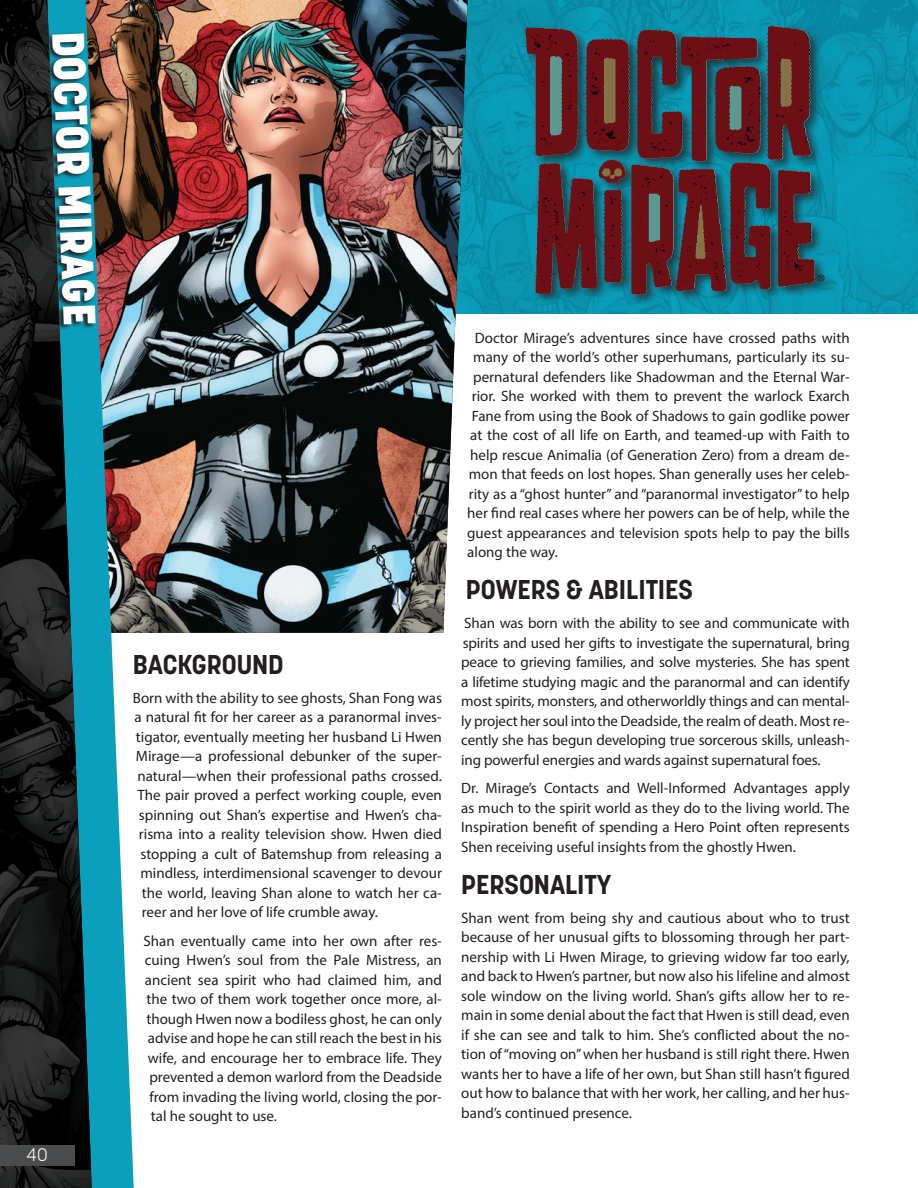
<style>
.page{position:relative;width:918px;height:1188px;background:#fff}
.page>*{position:absolute;margin:0;border:0;box-sizing:border-box;transform-origin:0 0}
.Page_Label{font:800 45px "Korolev";color:#fff}
.Header_2{font:700 27px "Korolev";color:#231f20}
.Header_4_Bar_1{font:300 18px "Korolev";color:#fff}
.Text__Body{font:15px/19.5px "Myriad Pro";color:#231f20;text-align:justify}
</style>
<div class="page">
<img style="left:468px;top:0;width:450px;height:314px">
<div style="left:522px;top:23px;width:315px;height:284px;background:#231f20;opacity:.75"></div>
<img style="left:509px;top:15px;width:313px;height:299px">
<svg style="left:817px;top:274px;width:8px;height:8px"></svg>
<img style="left:134px;top:0;width:334px;height:633px">
<img style="left:92px;top:0;width:42px;height:1188px">
<svg style="left:92px;top:32px;width:5px;height:299px"></svg>
<img style="left:0;top:0;width:92px;height:1188px">
<div style="left:0;top:1145px;width:74px;height:21px;background:#4b4c4d"></div>
<p class="Page_Label" style="left:97px;top:30px;width:142px;rotate:88deg">NINJAK</p>
<p class="Page_Label" style="left:97px;top:30px;width:296px;rotate:88deg">DOCTOR MIRAGE</p>
<p class="Header_4_Bar_1" style="left:27px;top:1143px;width:23px">40</p>
<p class="Header_2" style="left:133px;top:648px;width:152px">BACKGROUND</p>
<p class="Text__Body" style="left:133px;top:688px;width:311px">Born with the ability to see ghosts, Shan Fong was</p>
<p class="Text__Body" style="left:134px;top:707px;width:309px">a natural fit for her career as a paranormal inves-</p>
<p class="Text__Body" style="left:136px;top:727px;width:307px">tigator, eventually meeting her husband Li Hwen</p>
<p class="Text__Body" style="left:136px;top:746px;width:308px">Mirage—a professional debunker of the super-</p>
<p class="Text__Body" style="left:137px;top:766px;width:306px">natural—when their professional paths crossed.</p>
<p class="Text__Body" style="left:137px;top:785px;width:306px">The pair proved a perfect working couple, even</p>
<p class="Text__Body" style="left:139px;top:805px;width:305px">spinning out Shan’s expertise and Hwen’s cha-</p>
<p class="Text__Body" style="left:139px;top:824px;width:304px">risma into a reality television show. Hwen died</p>
<p class="Text__Body" style="left:140px;top:844px;width:303px">stopping a cult of Batemshup from releasing a</p>
<p class="Text__Body" style="left:140px;top:863px;width:303px">mindless, interdimensional scavenger to devour</p>
<p class="Text__Body" style="left:142px;top:883px;width:302px">the world, leaving Shan alone to watch her ca-</p>
<p class="Text__Body" style="left:142px;top:902px;width:238px">reer and her love of life crumble away.</p>
<p class="Text__Body" style="left:143px;top:931px;width:300px">Shan eventually came into her own after res-</p>
<p class="Text__Body" style="left:145px;top:950px;width:299px">cuing Hwen’s soul from the Pale Mistress, an</p>
<p class="Text__Body" style="left:145px;top:970px;width:298px">ancient sea spirit who had claimed him, and</p>
<p class="Text__Body" style="left:146px;top:989px;width:297px">the two of them work together once more, al-</p>
<p class="Text__Body" style="left:146px;top:1009px;width:297px">though Hwen now a bodiless ghost, he can only</p>
<p class="Text__Body" style="left:148px;top:1028px;width:295px">advise and hope he can still reach the best in his</p>
<p class="Text__Body" style="left:148px;top:1048px;width:295px">wife, and encourage her to embrace life. They</p>
<p class="Text__Body" style="left:149px;top:1067px;width:294px">prevented a demon warlord from the Deadside</p>
<p class="Text__Body" style="left:149px;top:1087px;width:294px">from invading the living world, closing the por-</p>
<p class="Text__Body" style="left:151px;top:1106px;width:128px">tal he sought to use.</p>
<p class="Text__Body" style="left:475px;top:328px;width:376px">Doctor Mirage’s adventures since have crossed paths with</p>
<p class="Text__Body" style="left:473px;top:347px;width:378px">many of the world’s other superhumans, particularly its su-</p>
<p class="Text__Body" style="left:473px;top:367px;width:378px">pernatural defenders like Shadowman and the Eternal War-</p>
<p class="Text__Body" style="left:472px;top:386px;width:379px">rior. She worked with them to prevent the warlock Exarch</p>
<p class="Text__Body" style="left:472px;top:406px;width:380px">Fane from using the Book of Shadows to gain godlike power</p>
<p class="Text__Body" style="left:470px;top:425px;width:381px">at the cost of all life on Earth, and teamed-up with Faith to</p>
<p class="Text__Body" style="left:470px;top:445px;width:381px">help rescue Animalia (of Generation Zero) from a dream de-</p>
<p class="Text__Body" style="left:469px;top:464px;width:383px">mon that feeds on lost hopes. Shan generally uses her celeb-</p>
<p class="Text__Body" style="left:469px;top:484px;width:382px">rity as a “ghost hunter” and “paranormal investigator” to help</p>
<p class="Text__Body" style="left:467px;top:503px;width:384px">her find real cases where her powers can be of help, while the</p>
<p class="Text__Body" style="left:467px;top:523px;width:384px">guest appearances and television spots help to pay the bills</p>
<p class="Text__Body" style="left:467px;top:542px;width:92px">along the way.</p>
<p class="Header_2" style="left:466px;top:573px;width:229px">POWERS &amp; ABILITIES</p>
<p class="Text__Body" style="left:461px;top:613px;width:390px">Shan was born with the ability to see and communicate with spirits and used her gifts to investigate the supernatural, bring peace to grieving families, and solve mysteries. She has spent a lifetime studying magic and the paranormal and can identify most spirits, monsters, and otherworldly things and can mental&shy;ly project her soul into the Deadside, the realm of death. Most re&shy;cently she has begun developing true sorcerous skills, unleash&shy;ing powerful energies and wards against supernatural foes.</p>
<p class="Text__Body" style="left:461px;top:778px;width:390px">Dr. Mirage’s Contacts and Well-Informed Advantages apply as much to the spirit world as they do to the living world. The Inspiration benefit of spending a Hero Point often represents Shen receiving useful insights from the ghostly Hwen.</p>
<p class="Header_2" style="left:461px;top:868px;width:152px">PERSONALITY</p>
<p class="Text__Body" style="left:461px;top:908px;width:390px">Shan went from being shy and cautious about who to trust because of her unusual gifts to blossoming through her part&shy;nership with Li Hwen Mirage, to grieving widow far too early, and back to Hwen’s partner, but now also his lifeline and almost sole window on the living world. Shan’s gifts allow her to re&shy;main in some denial about the fact that Hwen is still dead, even if she can see and talk to him. She’s conflicted about the no&shy;tion of “moving on” when her husband is still right there. Hwen wants her to have a life of her own, but Shan still hasn’t figured out how to balance that with her work, her calling, and her hus&shy;band’s continued presence.</p>
</div>
